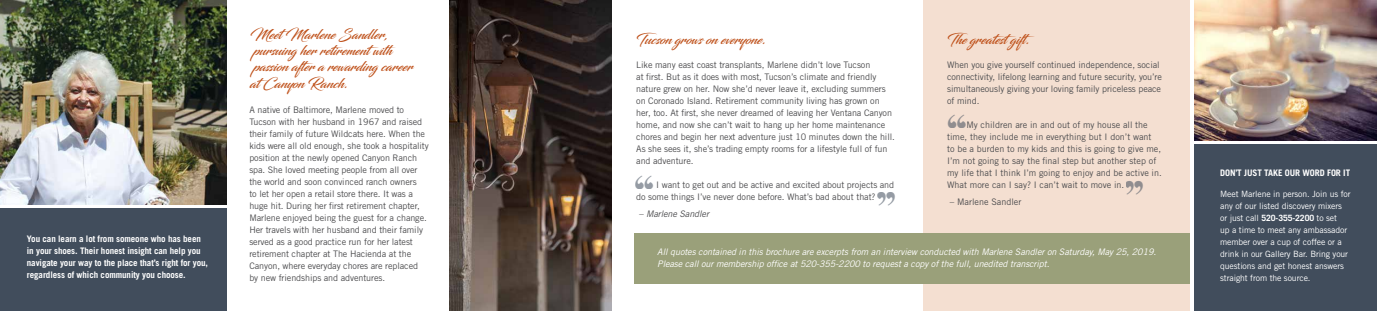
<style>
.page{position:relative;width:1377px;height:311px;background:#fff}
.page>*{position:absolute;margin:0;border:0;box-sizing:border-box;transform-origin:0 0}
.t1{font:49.5px "Abril Fatface";color:#414d5c}
.t2{font:13.5px/16.2px "Blacksword";color:#be4f18}
.t3{font:9px/12px "Trade Gothic";letter-spacing:-.01em;color:#4d4d4f}
.t4{font:italic 9px/12px "Trade Gothic";letter-spacing:-.01em;color:#fff}
.t5{font:700 9px/12px "Trade Gothic";letter-spacing:-.01em;color:#fff}
.t6{font:italic 9px "Trade Gothic";letter-spacing:-.01em;color:#4d4d4f}
.t7{font:8.62px/12px "Trade Gothic";letter-spacing:-.01em;color:#fff}
.s1{font-weight:700}
</style>
<div class="page">
<div style="left:0;top:208px;width:226px;height:102px;background:#414d5c"></div>
<div style="left:1194px;top:144px;width:183px;height:166px;background:#414d5c"></div>
<img style="left:0;top:0;width:226px;height:204px">
<div style="left:923px;top:0;width:267px;height:310px;background:#f4dfd1"></div>
<img style="left:450px;top:0;width:162px;height:310px">
<div style="left:634px;top:233px;width:556px;height:50px;background:#9aa07a"></div>
<img style="left:1194px;top:0;width:183px;height:140px">
<p class="t5" style="left:27px;top:232px;width:183px">You can learn a lot from someone who has been in your shoes. Their honest insight can help you navigate your way to the place that’s right for you, regardless of which community you choose.</p>
<h2 class="t2" style="left:250px;top:26px;width:164px">MeetMarlene Sandler, pursuing her retirementwith passion after a rewarding career atCanyon Ranch.</h2>
<h2 class="t2" style="left:636px;top:31px;width:131px">Tucson grows on everyone.</h2>
<p class="t3" style="left:636px;top:58px;width:260px">Like many east coast transplants, Marlene didn’t love Tucson<br>at first. But as it does with most, Tucson’s climate and friendly nature grew on her. Now she’d never leave it, excluding summers on Coronado Island. Retirement community living has grown on her, too. At first, she never dreamed of leaving her Ventana Canyon home, and now she can’t wait to hang up her home maintenance chores and begin her next adventure just 10 minutes down the hill.<br>As she sees it, she’s trading empty rooms for a lifestyle full of fun and adventure.</p>
<p class="t3" style="left:636px;top:178px;width:259px;text-indent:20px">I want to get out and be active and excited about projects and do some things I’ve never done before. What’s bad about that?</p>
<p class="t6" style="left:639px;top:208px;width:72px">– Marlene Sandler</p>
<h2 class="t2" style="left:947px;top:31px;width:90px">The greatestgift.</h2>
<p class="t3" style="left:947px;top:58px;width:216px">When you give yourself continued independence, social connectivity, lifelong learning and future security, you’re simultaneously giving your loving family priceless peace of mind.</p>
<p class="t3" style="left:947px;top:118px;width:216px;text-indent:19px">My children are in and out of my house all the time, they include me in everything but I don’t want<br>to be a burden to my kids and this is going to give me, I’m not going to say the final step but another step of my life that I think I’m going to enjoy and be active in.<br>What more can I say? I can’t wait to move in.</p>
<p class="t3" style="left:249px;top:103px;width:181px">A native of Baltimore, Marlene moved to Tucson with her husband in 1967 and raised their family of future Wildcats here. When the kids were all old enough, she took a hospitality position at the newly opened Canyon Ranch spa. She loved meeting people from all over the world and soon convinced ranch owners<br>to let her open a retail store there. It was a huge hit. During her first retirement chapter, Marlene enjoyed being the guest for a change.<br>Her travels with her husband and their family served as a good practice run for her latest retirement chapter at The Hacienda at the Canyon, where everyday chores are replaced by new friendships and adventures.</p>
<h1 class="t1" style="left:945px;top:99px;width:24px">“</h1>
<h1 class="t1" style="left:634px;top:160px;width:24px">“</h1>
<h1 class="t1" style="left:1124px;top:164px;width:24px">”</h1>
<h1 class="t1" style="left:876px;top:175px;width:24px">”</h1>
<p class="t3" style="left:950px;top:195px;width:73px">– Marlene Sandler</p>
<p class="t4" style="left:657px;top:245px;width:500px">All quotes contained in this brochure are excerpts from an interview conducted with Marlene Sandler on Saturday, May 25, 2019.<br>Please call our membership office at 520-355-2200 to request a copy of the full, unedited transcript.</p>
<p class="t5" style="left:1220px;top:166px;width:132px">DON’T JUST TAKE OUR WORD FOR IT</p>
<p class="t7" style="left:1220px;top:187px;width:132px">Meet Marlene in person. Join us for any of our listed discovery mixers or just call <span class="s1">520-355-2200</span> to set<br>up a time to meet any ambassador member over a cup of coffee or a drink in our Gallery Bar. Bring your questions and get honest answers straight from the source.</p>
</div>
